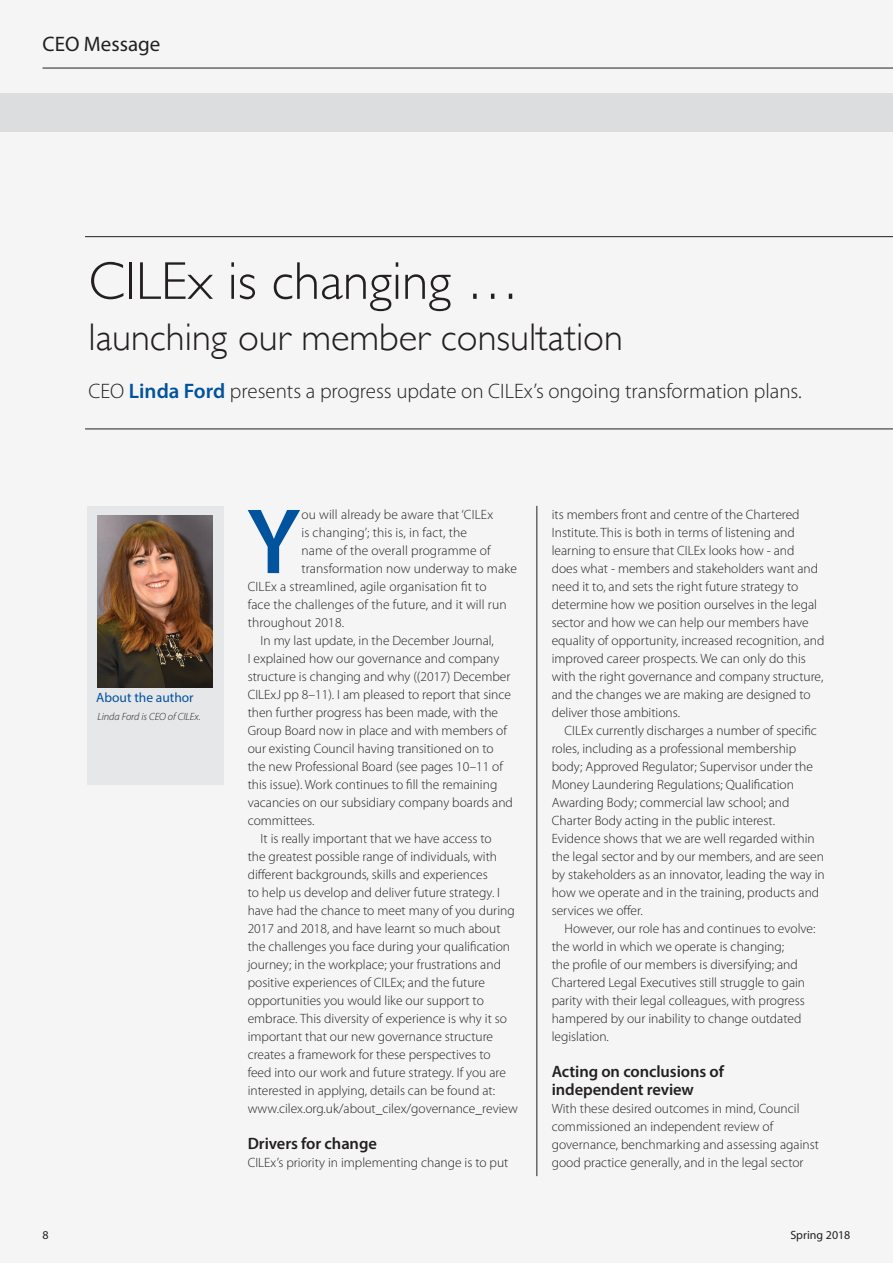
<style>
.page{position:relative;width:893px;height:1263px;background:#f5f5f6}
.page>*{position:absolute;margin:0;border:0;box-sizing:border-box;transform-origin:0 0}
.Body_Copy_Drop_Caps{font:600 93.6px "Myriad Pro";color:#01539e}
.Headline_Deck_1_BLAC{font:300 53.55px "Gill Sans";color:#231f20}
.Headline_Deck_2_BLAC{font:300 38.55px "Gill Sans";color:#231f20}
.Standfirst_BLACK{font:300 21px "Myriad Pro";color:#231f20}
.t1{font:21px "Myriad Pro";color:#231f20}
.Subheading_BLACK{font:600 16.5px "Myriad Pro";letter-spacing:-.005em;color:#231f20}
.Body_copy_indented{font:300 13.5px/18px "Myriad Pro";color:#231f20}
.Body_copy_no_indent{font:300 13.5px/18px "Myriad Pro";color:#231f20}
.Body_Copy_Drop_Caps-2{font:300 13.5px "Myriad Pro";letter-spacing:.01em;color:#231f20}
.t2{font:13.5px "Myriad Pro";color:#01539e}
.t3{font:12px "Myriad Pro";color:#231f20}
.t4{font:italic 300 10.5px "Myriad Pro";color:#231f20}
.s1{font-weight:600;color:#01539e}
</style>
<div class="page">
<hr style="left:43px;top:68px;width:850px;height:1px;background:#231f20">
<div style="left:0;top:94px;width:893px;height:38px;background:#dcdddf"></div>
<hr style="left:537px;top:506px;width:1px;height:670px;background:#231f20">
<hr style="left:85px;top:429px;width:808px;height:1px;background:#231f20">
<hr style="left:85px;top:236px;width:808px;height:1px;background:#231f20">
<div style="left:87px;top:506px;width:136px;height:278px;background:#e6e7e9"></div>
<img style="left:97px;top:516px;width:116px;height:171px">
<p class="t1" style="left:43px;top:31px;width:119px">CEO Message</p>
<p class="Headline_Deck_1_BLAC" style="left:88px;top:239px;width:432px">CILEx is changing …</p>
<p class="Headline_Deck_2_BLAC" style="left:88px;top:307px;width:536px">launching our member consultation</p>
<p class="Standfirst_BLACK" style="left:88px;top:380px;width:715px">CEO <span class="s1">Linda Ford</span> presents a progress update on CILEx’s ongoing transformation plans.</p>
<p class="t2" style="left:96px;top:690px;width:99px">About the author</p>
<p class="t4" style="left:97px;top:710px;width:105px">Linda Ford is CEO of CILEx.</p>
<p class="Body_Copy_Drop_Caps" style="left:247px;top:482px;width:55px">Y</p>
<p class="Body_Copy_Drop_Caps-2" style="left:301px;top:507px;width:193px">ou will already be aware that ‘CILEx</p>
<p class="Body_Copy_Drop_Caps-2" style="left:301px;top:525px;width:167px">is changing’; this is, in fact, the</p>
<p class="Body_Copy_Drop_Caps-2" style="left:301px;top:543px;width:191px">name of the overall programme of</p>
<p class="Body_Copy_Drop_Caps-2" style="left:301px;top:561px;width:217px">transformation now underway to make</p>
<p class="Body_Copy_Drop_Caps-2" style="left:248px;top:579px;width:240px">CILEx a streamlined, agile organisation fit to</p>
<p class="Body_Copy_Drop_Caps-2" style="left:248px;top:597px;width:260px">face the challenges of the future, and it will run</p>
<p class="Body_Copy_Drop_Caps-2" style="left:248px;top:615px;width:98px">throughout 2018.</p>
<p class="Body_copy_indented" style="left:248px;top:632px;width:267px;text-indent:13px">In my last update, in the December Journal,<br>I explained how our governance and company structure is changing and why ((2017) December CILExJ pp 8–11). I am pleased to report that since then further progress has been made, with the Group Board now in place and with members of our existing Council having transitioned on to the new Professional Board (see pages 10–11 of this issue). Work continues to fill the remaining vacancies on our subsidiary company boards and committees.</p>
<p class="Body_copy_indented" style="left:248px;top:830px;width:272px;text-indent:13px">It is really important that we have access to<br>the greatest possible range of individuals, with different backgrounds, skills and experiences<br>to help us develop and deliver future strategy. I have had the chance to meet many of you during 2017 and 2018, and have learnt so much about the challenges you face during your qualification journey; in the workplace; your frustrations and positive experiences of CILEx; and the future opportunities you would like our support to embrace. This diversity of experience is why it so important that our new governance structure creates a framework for these perspectives to<br>feed into our work and future strategy. If you are interested in applying, details can be found at: www.cilex.org.uk/about_cilex/governance_review</p>
<p class="Subheading_BLACK" style="left:248px;top:1133px;width:131px">Drivers for change</p>
<p class="Body_copy_no_indent" style="left:248px;top:1154px;width:262px">CILEx’s priority in implementing change is to put</p>
<p class="Body_copy_no_indent" style="left:552px;top:506px;width:274px">its members front and centre of the Chartered Institute. This is both in terms of listening and learning to ensure that CILEx looks how - and<br>does what - members and stakeholders want and need it to, and sets the right future strategy to determine how we position ourselves in the legal sector and how we can help our members have equality of opportunity, increased recognition, and improved career prospects. We can only do this with the right governance and company structure, and the changes we are making are designed to deliver those ambitions.</p>
<p class="Body_copy_indented" style="left:552px;top:722px;width:275px;text-indent:13px">CILEx currently discharges a number of specific roles, including as a professional membership body; Approved Regulator; Supervisor under the Money Laundering Regulations; Qualification Awarding Body; commercial law school; and Charter Body acting in the public interest.<br>Evidence shows that we are well regarded within the legal sector and by our members, and are seen by stakeholders as an innovator, leading the way in how we operate and in the training, products and services we offer.</p>
<p class="Body_copy_indented" style="left:552px;top:920px;width:265px;text-indent:13px">However, our role has and continues to evolve: the world in which we operate is changing;<br>the profile of our members is diversifying; and Chartered Legal Executives still struggle to gain parity with their legal colleagues, with progress hampered by our inability to change outdated legislation.</p>
<p class="Subheading_BLACK" style="left:552px;top:1061px;width:174px">Acting on conclusions of</p>
<p class="Subheading_BLACK" style="left:552px;top:1079px;width:144px">independent review</p>
<p class="Body_copy_no_indent" style="left:552px;top:1100px;width:269px">With these desired outcomes in mind, Council commissioned an independent review of governance, benchmarking and assessing against good practice generally, and in the legal sector</p>
<p class="t3" style="left:43px;top:1228px;width:8px">8</p>
<p class="t3" style="left:790px;top:1228px;width:62px">Spring 2018</p>
</div>
